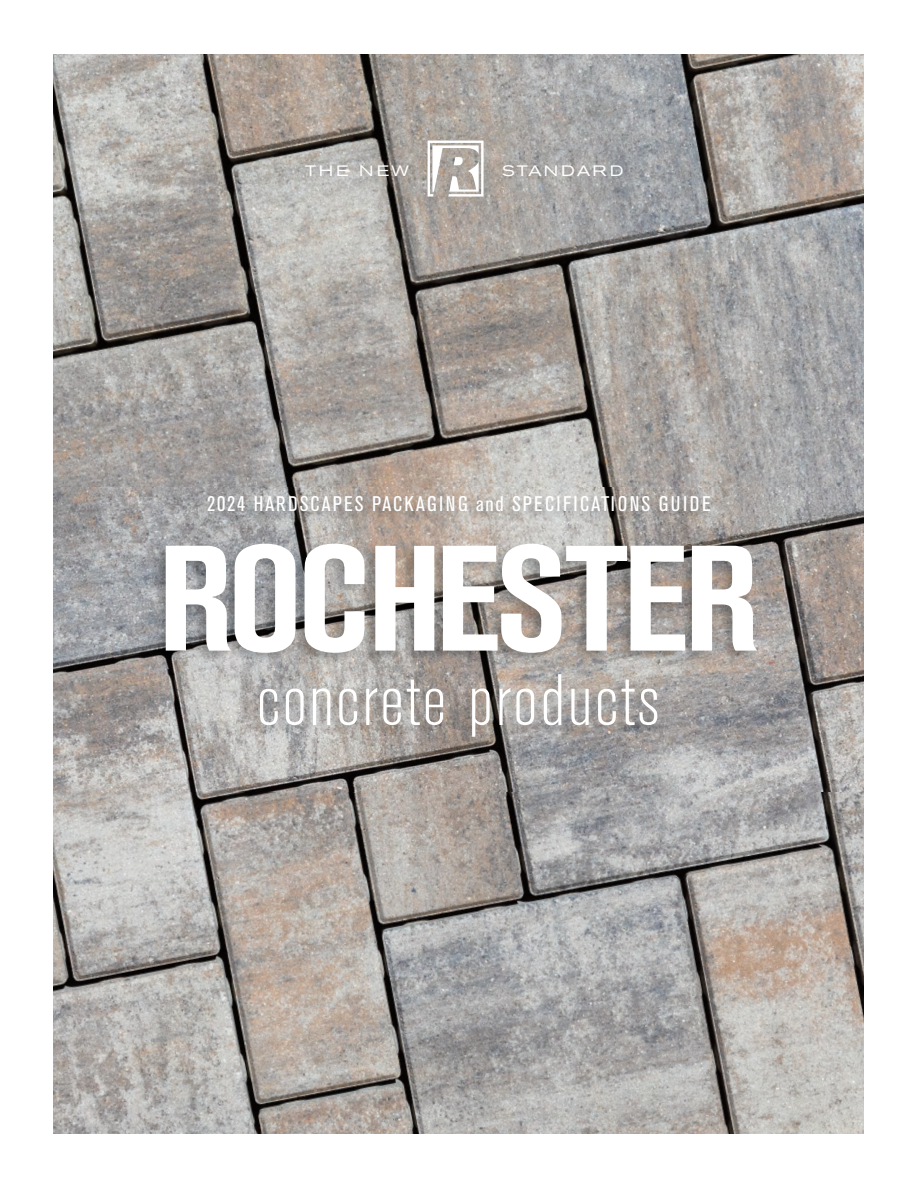
<style>
.page{position:relative;width:918px;height:1188px;background:#fff}
.page>*{position:absolute;margin:0;border:0;box-sizing:border-box;transform-origin:0 0}
.t1{font:700 condensed 148.35px "Akzidenz Grotesk BE";letter-spacing:-.03em;color:#fff;scale:1.05 1}
.t2{font:300 condensed 72px "Akzidenz Grotesk BE";letter-spacing:.03em;color:#fff;scale:1.05 1}
.t3{font:condensed 21px "Akzidenz Grotesk BE";letter-spacing:.095em;color:#fff;scale:1.05 1}
.t4{font:expanded 15px "Akzidenz Grotesk BE";letter-spacing:.15em;color:#fff;scale:1.05 1}
</style>
<div class="page">
<img style="left:54px;top:54px;width:810px;height:1080px">
<svg style="left:428px;top:141px;width:56px;height:56px"></svg>
<img style="left:53px;top:487px;width:811px;height:305px">
<p class="t4" style="left:305px;top:165px;width:100px">THE NEW</p>
<p class="t4" style="left:502px;top:165px;width:117px">STANDARD</p>
<p class="t3" style="left:207px;top:491px;width:481px">2024 HARDSCAPES PACKAGING and SPECIFICATIONS GUIDE</p>
<h1 class="t1" style="left:158px;top:514px;width:574px">ROCHESTER</h1>
<h2 class="t2" style="left:257px;top:658px;width:385px">concrete products</h2>
</div>
